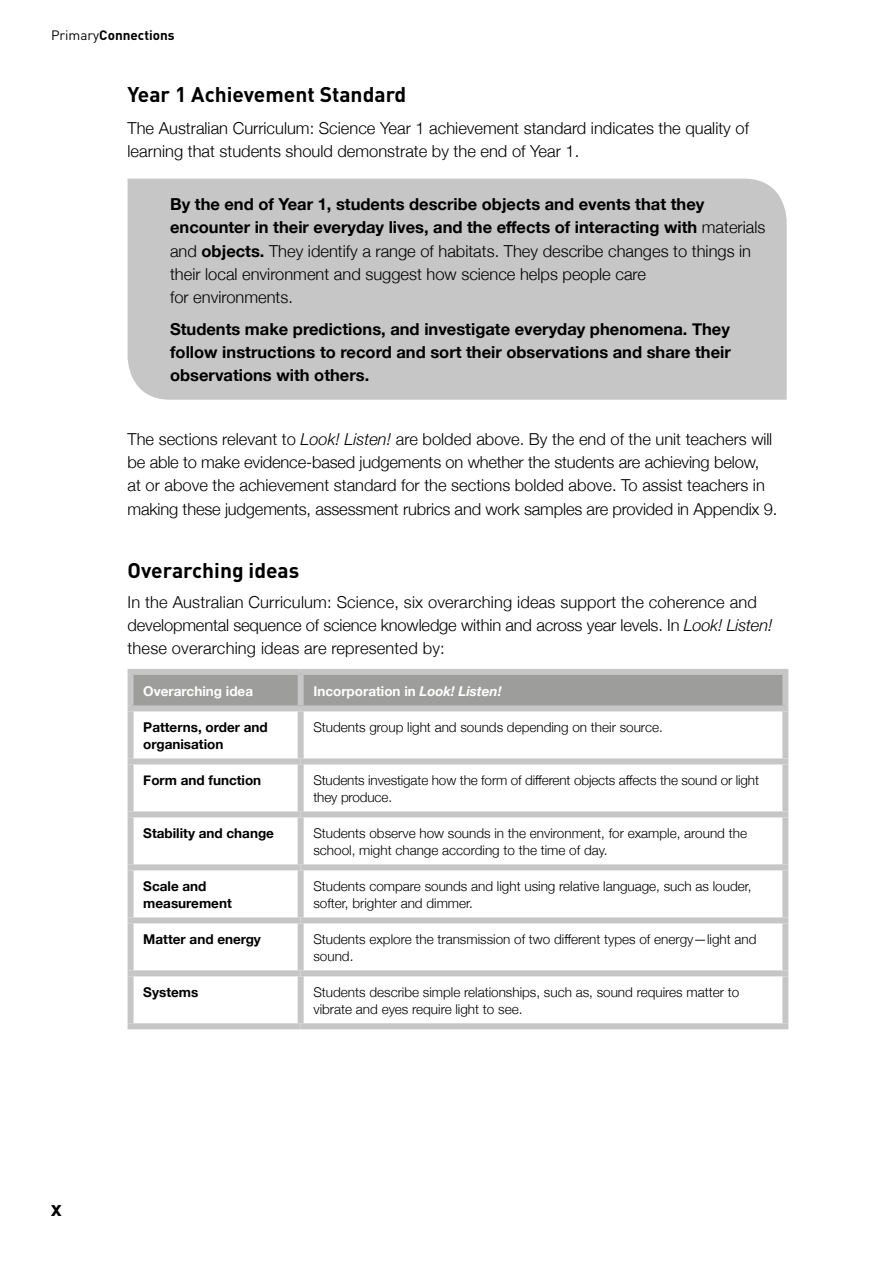
<style>
.page{position:relative;width:893px;height:1263px;background:#fff}
.page>*{position:absolute;margin:0;border:0;box-sizing:border-box;transform-origin:0 0}
.t1{font:700 21px "DIN";color:#000}
.t2{font:300 16.5px/23.2px "Helvetica Neue";color:#000}
.t3{font:700 16.5px/23.2px "Helvetica Neue";color:#000;text-align:justify}
.t4{font:300 13.5px/16.5px "Helvetica Neue";color:#000}
.t5{font:700 13.5px/16.5px "Helvetica Neue";color:#000}
.t6{font:700 13.5px "Helvetica Neue";color:#fff}
.t7{font:700 13.5px "DIN";color:#000}
.s1{font-weight:400}
.s2{font-weight:700}
.s3{font-style:italic}
</style>
<div class="page">
<div style="left:128px;top:179px;width:659px;height:221px;background:#c6c6c6"></div>
<div style="left:134px;top:675px;width:648px;height:30px;background:#9d9d9c"></div>
<svg style="left:134px;top:711px;width:648px;height:312px"></svg>
<div style="left:128px;top:669px;width:173px;height:6px;background:#c6c6c6"></div>
<div style="left:128px;top:675px;width:6px;height:30px;background:#c6c6c6"></div>
<div style="left:301px;top:669px;width:487px;height:6px;background:#c6c6c6"></div>
<div style="left:298px;top:675px;width:6px;height:30px;background:#c6c6c6"></div>
<div style="left:782px;top:675px;width:6px;height:30px;background:#c6c6c6"></div>
<div style="left:128px;top:705px;width:173px;height:6px;background:#c6c6c6"></div>
<div style="left:128px;top:711px;width:6px;height:47px;background:#c6c6c6"></div>
<div style="left:301px;top:705px;width:487px;height:6px;background:#c6c6c6"></div>
<div style="left:298px;top:711px;width:6px;height:47px;background:#c6c6c6"></div>
<div style="left:782px;top:711px;width:6px;height:47px;background:#c6c6c6"></div>
<div style="left:128px;top:758px;width:173px;height:6px;background:#c6c6c6"></div>
<div style="left:128px;top:764px;width:6px;height:47px;background:#c6c6c6"></div>
<div style="left:301px;top:758px;width:487px;height:6px;background:#c6c6c6"></div>
<div style="left:298px;top:764px;width:6px;height:47px;background:#c6c6c6"></div>
<div style="left:782px;top:764px;width:6px;height:47px;background:#c6c6c6"></div>
<div style="left:128px;top:811px;width:173px;height:6px;background:#c6c6c6"></div>
<div style="left:128px;top:817px;width:6px;height:47px;background:#c6c6c6"></div>
<div style="left:301px;top:811px;width:487px;height:6px;background:#c6c6c6"></div>
<div style="left:298px;top:817px;width:6px;height:47px;background:#c6c6c6"></div>
<div style="left:782px;top:817px;width:6px;height:47px;background:#c6c6c6"></div>
<div style="left:128px;top:864px;width:173px;height:6px;background:#c6c6c6"></div>
<div style="left:128px;top:870px;width:6px;height:47px;background:#c6c6c6"></div>
<div style="left:301px;top:864px;width:487px;height:6px;background:#c6c6c6"></div>
<div style="left:298px;top:870px;width:6px;height:47px;background:#c6c6c6"></div>
<div style="left:782px;top:870px;width:6px;height:47px;background:#c6c6c6"></div>
<div style="left:128px;top:917px;width:173px;height:6px;background:#c6c6c6"></div>
<div style="left:128px;top:923px;width:6px;height:47px;background:#c6c6c6"></div>
<div style="left:301px;top:917px;width:487px;height:6px;background:#c6c6c6"></div>
<div style="left:298px;top:923px;width:6px;height:47px;background:#c6c6c6"></div>
<div style="left:782px;top:923px;width:6px;height:47px;background:#c6c6c6"></div>
<div style="left:128px;top:970px;width:173px;height:6px;background:#c6c6c6"></div>
<div style="left:128px;top:976px;width:6px;height:47px;background:#c6c6c6"></div>
<div style="left:301px;top:970px;width:487px;height:6px;background:#c6c6c6"></div>
<div style="left:298px;top:976px;width:6px;height:47px;background:#c6c6c6"></div>
<div style="left:782px;top:976px;width:6px;height:47px;background:#c6c6c6"></div>
<div style="left:128px;top:1023px;width:173px;height:6px;background:#c6c6c6"></div>
<div style="left:301px;top:1023px;width:487px;height:6px;background:#c6c6c6"></div>
<p class="t7" style="left:51px;top:26px;width:125px"><span class="s1">Primary</span>Connections</p>
<p class="t1" style="left:128px;top:80px;width:280px">Year 1 Achievement Standard</p>
<p class="t2" style="left:128px;top:115px;width:623px">The Australian Curriculum: Science Year 1 achievement standard indicates the quality of learning that students should demonstrate by the end of Year 1.</p>
<p class="t2" style="left:170px;top:192px;width:597px"><span class="s2">By the end of Year 1, students describe objects and events that they encounter in their everyday lives, and the effects of interacting with</span> materials and <span class="s2">objects.</span> They identify a range of habitats. They describe changes to things in their local environment and suggest how science helps people care<br>for environments.</p>
<p class="t3" style="left:170px;top:318px;width:562px">Students make predictions, and investigate everyday phenomena. They follow instructions to record and sort their observations and share their observations with others.</p>
<p class="t2" style="left:128px;top:426px;width:651px">The sections relevant to <span class="s3">Look! Listen!</span> are bolded above. By the end of the unit teachers will be able to make evidence-based judgements on whether the students are achieving below,<br>at or above the achievement standard for the sections bolded above. To assist teachers in making these judgements, assessment rubrics and work samples are provided in Appendix 9.</p>
<p class="t1" style="left:128px;top:557px;width:173px">Overarching ideas</p>
<p class="t2" style="left:128px;top:589px;width:647px">In the Australian Curriculum: Science, six overarching ideas support the coherence and developmental sequence of science knowledge within and across year levels. In <span class="s3">Look! Listen! </span>these overarching ideas are represented by:</p>
<p class="t6" style="left:143px;top:680px;width:111px">Overarching idea</p>
<p class="t6" style="left:313px;top:680px;width:190px">Incorporation in <span class="s3">Look! Listen!</span></p>
<p class="t5" style="left:143px;top:719px;width:126px">Patterns, order and organisation</p>
<p class="t4" style="left:313px;top:718px;width:351px">Students group light and sounds depending on their source.</p>
<p class="t5" style="left:143px;top:772px;width:119px">Form and function</p>
<p class="t4" style="left:313px;top:771px;width:447px">Students investigate how the form of different objects affects the sound or light they produce.</p>
<p class="t5" style="left:143px;top:825px;width:132px">Stability and change</p>
<p class="t4" style="left:313px;top:824px;width:435px">Students observe how sounds in the environment, for example, around the school, might change according to the time of day.</p>
<p class="t5" style="left:143px;top:878px;width:90px">Scale and measurement</p>
<p class="t4" style="left:313px;top:877px;width:440px">Students compare sounds and light using relative language, such as louder, softer, brighter and dimmer.</p>
<p class="t5" style="left:143px;top:931px;width:119px">Matter and energy</p>
<p class="t4" style="left:313px;top:930px;width:445px">Students explore the transmission of two different types of energy—light and sound.</p>
<p class="t5" style="left:143px;top:984px;width:56px">Systems</p>
<p class="t4" style="left:313px;top:983px;width:427px">Students describe simple relationships, such as, sound requires matter to vibrate and eyes require light to see.</p>
<p class="t1" style="left:51px;top:1194px;width:13px">x</p>
</div>
